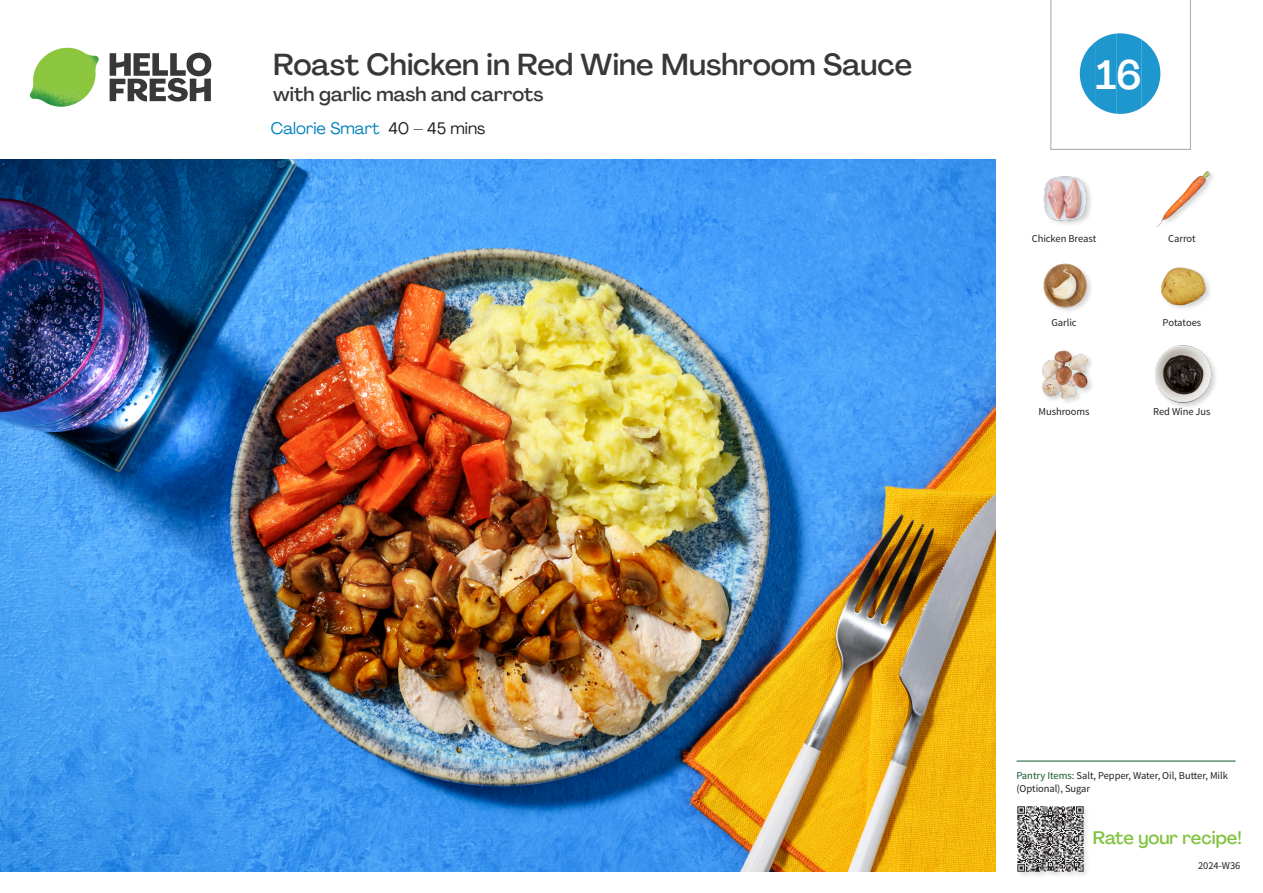
<style>
.page{position:relative;width:1263px;height:893px;background:#fff}
.page>*{position:absolute;margin:0;border:0;box-sizing:border-box;transform-origin:0 0}
._24_Recipe_Nr_Bag{font:500 40.5px "Agrandir";color:#fff}
._15_Titel_UK{font:500 30px "Agrandir";color:#383839}
._15_Titel_UK-2{font:500 19.5px "Agrandir";color:#383839}
.t1{font:500 18px "Agrandir";color:#81c340}
._02_Box_Type{font:16.5px "Agrandir";color:#0082bf}
.t2{font:10.5px/13.5px "Source Sans Variable";letter-spacing:-.005em;color:#231f20}
._18_FRONT_ingredients_UK{font:10.5px "Source Sans Pro";letter-spacing:-.005em;color:#231f20}
.s1{color:#231f20}
.s2{font-family:"Source Sans Pro";color:#0e572c}
</style>
<div class="page">
<svg style="left:110px;top:53px;width:101px;height:49px"></svg>
<img style="left:30px;top:48px;width:69px;height:59px">
<img style="left:0;top:159px;width:995px;height:713px">
<hr style="left:1016px;top:761px;width:219px;height:1px;background:#0e572c">
<div style="left:1016px;top:805px;width:74px;height:74px;background:#f9f9f9"></div>
<img style="left:1017px;top:806px;width:69px;height:69px">
<img style="left:1156px;top:171px;width:56px;height:56px">
<img style="left:1043px;top:176px;width:48px;height:48px">
<img style="left:1161px;top:267px;width:49px;height:42px">
<img style="left:1043px;top:263px;width:48px;height:48px">
<div style="left:1154px;top:344px;width:64px;height:66px;background:#231f20;opacity:.2"></div>
<img style="left:1154px;top:345px;width:58px;height:58px">
<img style="left:1042px;top:350px;width:50px;height:53px">
<svg style="left:1050px;top:0;width:141px;height:150px"></svg>
<p class="_15_Titel_UK" style="left:273px;top:46px;width:641px">Roast Chicken in Red Wine Mushroom Sauce</p>
<p class="_15_Titel_UK-2" style="left:273px;top:82px;width:272px">with garlic mash and carrots</p>
<p class="_02_Box_Type" style="left:271px;top:118px;width:216px">Calorie Smart <span class="s1">40 – 45 mins</span></p>
<p class="_24_Recipe_Nr_Bag" style="left:1096px;top:50px;width:47px">16</p>
<p class="_18_FRONT_ingredients_UK" style="left:1032px;top:232px;width:66px">Chicken Breast</p>
<p class="_18_FRONT_ingredients_UK" style="left:1168px;top:232px;width:29px">Carrot</p>
<p class="_18_FRONT_ingredients_UK" style="left:1051px;top:316px;width:27px">Garlic</p>
<p class="_18_FRONT_ingredients_UK" style="left:1162px;top:316px;width:40px">Potatoes</p>
<p class="_18_FRONT_ingredients_UK" style="left:1038px;top:405px;width:53px">Mushrooms</p>
<p class="_18_FRONT_ingredients_UK" style="left:1153px;top:405px;width:59px">Red Wine Jus</p>
<p class="t2" style="left:1016px;top:768px;width:213px"><span class="s2">Pantry Items:</span> Salt, Pepper, Water, Oil, Butter, Milk (Optional), Sugar</p>
<h3 class="t1" style="left:1093px;top:827px;width:150px">Rate your recipe!</h3>
<p class="t2" style="left:1198px;top:859px;width:44px">2024-W36</p>
</div>
